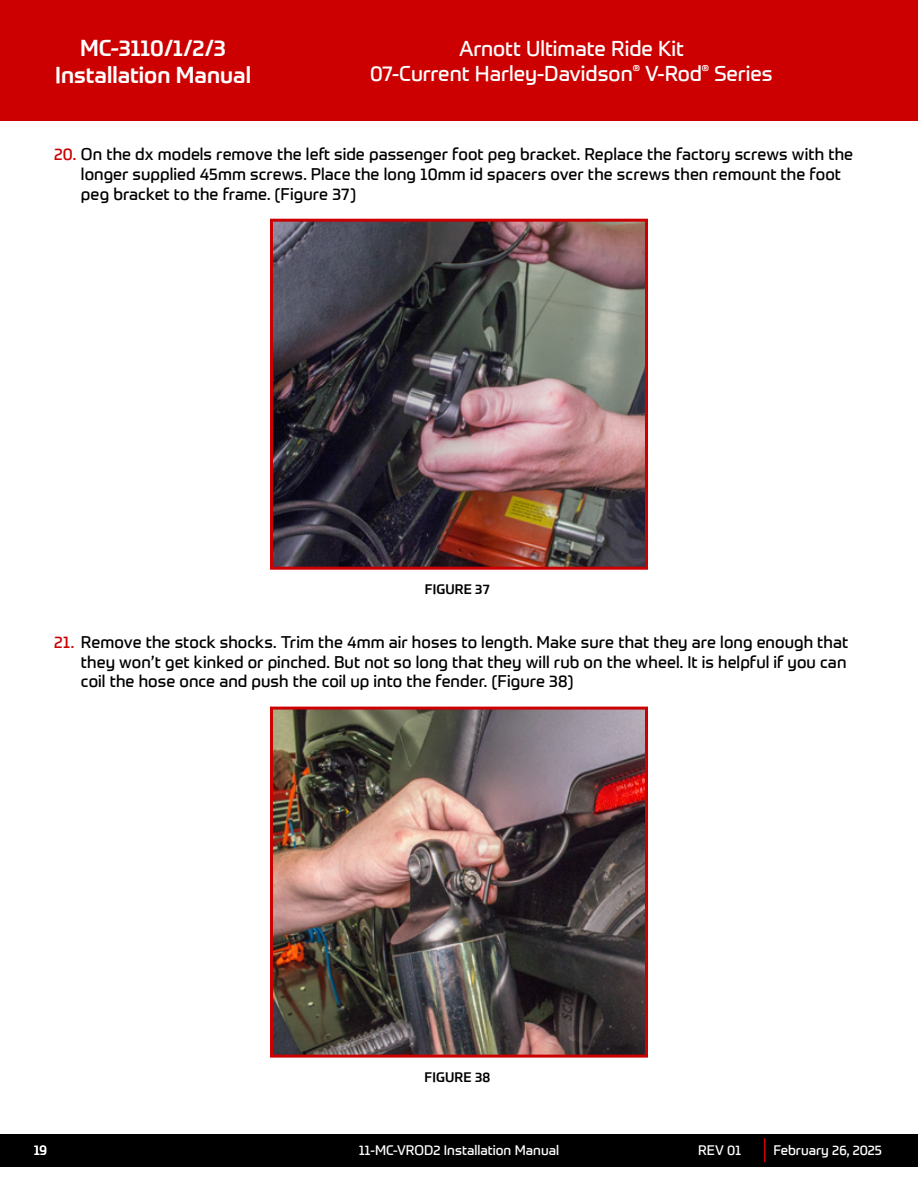
<style>
.page{position:relative;width:918px;height:1188px;background:#fff}
.page>*{position:absolute;margin:0;border:0;box-sizing:border-box;transform-origin:0 0}
.t1{font:500 22.5px/27px "Prometo";color:#fff;text-align:center}
.t2{font:21px/25.2px "Prometo";color:#fff;text-align:center}
.t3{font:16.5px/19.8px "Prometo";letter-spacing:.005em;color:#000}
.t4{font:13.5px "Prometo";color:#fff}
.t5{font:500 13.5px "Prometo";letter-spacing:.015em;color:#000}
.s1{color:#c00}
</style>
<div class="page">
<div style="left:0;top:1134px;width:918px;height:32px;background:#000"></div>
<svg style="left:764px;top:1138px;width:1px;height:24px"></svg>
<img style="left:274px;top:223px;width:370px;height:343px">
<div style="left:270px;top:219px;width:378px;height:351px;border:3px solid #c00"></div>
<img style="left:274px;top:711px;width:370px;height:343px">
<div style="left:270px;top:707px;width:378px;height:351px;border:3px solid #c00"></div>
<div style="left:0;top:0;width:918px;height:120px;background:#c00"></div>
<h1 class="t1" style="left:55px;top:34px;width:197px">MC-3110/1/2/3<br>Installation Manual</h1>
<p class="t2" style="left:370px;top:35px;width:404px">Arnott Ultimate Ride Kit<br>07-Current Harley-Davidson<sup>®</sup> V-Rod<sup>®</sup> Series</p>
<p class="t3" style="left:81px;top:144px;width:774px;text-indent:-27px"><span class="s1">20.</span> On the dx models remove the left side passenger foot peg bracket. Replace the factory screws with the longer supplied 45mm screws. Place the long 10mm id spacers over the screws then remount the foot peg bracket to the frame. (Figure 37)</p>
<p class="t5" style="left:425px;top:580px;width:67px">FIGURE 37</p>
<p class="t3" style="left:81px;top:632px;width:769px;text-align:justify;text-indent:-27px"><span class="s1">21.</span> Remove the stock shocks. Trim the 4mm air hoses to length. Make sure that they are long enough that they won’t get kinked or pinched. But not so long that they will rub on the wheel. It is helpful if you can coil the hose once and push the coil up into the fender. (Figure 38)</p>
<p class="t5" style="left:424px;top:1068px;width:67px">FIGURE 38</p>
<p class="t4" style="left:375px;top:1142px;width:170px">XX-xxxx Installation Manual</p>
<p class="t4" style="left:698px;top:1142px;width:45px">REV 01</p>
<p class="t4" style="left:774px;top:1142px;width:110px">February 26, 2025</p>
<p class="t4" style="left:34px;top:1142px;width:15px">19</p>
<p class="t4" style="left:359px;top:1142px;width:202px">11-MC VROD2 Installation Manual</p>
</div>
